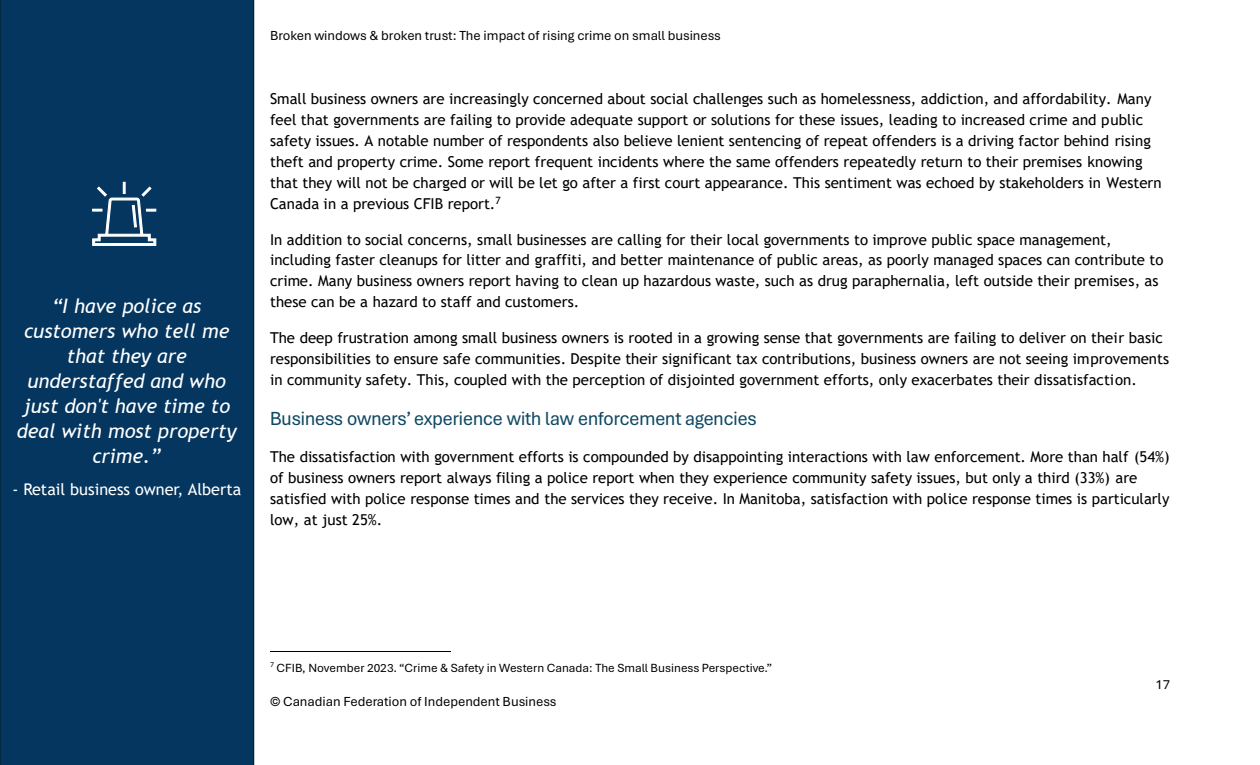
<style>
.page{position:relative;width:1260px;height:765px;background:#fff}
.page>*{position:absolute;margin:0;border:0;box-sizing:border-box;transform-origin:0 0}
.t1{font:italic 20px/25px "Trebuchet MS";color:#fff;text-align:center}
.t2{font:20px "Aptos Display";color:#0f4761}
.t3{font:16.25px "Trebuchet MS";color:#fff}
.t4{font:15px/20.9px "Trebuchet MS";color:#000}
.t5{font:13.75px "Aptos";letter-spacing:-.005em;color:#000}
.t6{font:12.5px "Aptos";color:#000}
.s1{font-style:italic}
</style>
<div class="page">
<hr style="left:270px;top:651px;width:180px;height:1px;background:#000">
<div style="left:0;top:0;width:254px;height:765px;background:#05365f"></div>
<svg style="left:92px;top:178px;width:65px;height:68px"></svg>
<p class="t1" style="left:17px;top:293px;width:221px">“I have police as customers who tell me that they are understaffed and who just don't have time to deal with most property crime.”</p>
<p class="t3" style="left:12px;top:479px;width:230px"><span class="s1">-</span> Retail business owner, Alberta</p>
<p class="t5" style="left:270px;top:27px;width:452px">Broken windows &amp; broken trust: The impact of rising crime on small business</p>
<p class="t4" style="left:270px;top:88px;width:893px">Small business owners are increasingly concerned about social challenges such as homelessness, addiction, and affordability. Many feel that governments are failing to provide adequate support or solutions for these issues, leading to increased crime and public safety issues. A notable number of respondents also believe lenient sentencing of repeat offenders is a driving factor behind rising theft and property crime. Some report frequent incidents where the same offenders repeatedly return to their premises knowing that they will not be charged or will be let go after a first court appearance. This sentiment was echoed by stakeholders in Western Canada in a previous CFIB report.<sup>7</sup></p>
<p class="t4" style="left:270px;top:229px;width:895px">In addition to social concerns, small businesses are calling for their local governments to improve public space management, including faster cleanups for litter and graffiti, and better maintenance of public areas, as poorly managed spaces can contribute to crime. Many business owners report having to clean up hazardous waste, such as drug paraphernalia, left outside their premises, as these can be a hazard to staff and customers.</p>
<p class="t4" style="left:270px;top:327px;width:901px">The deep frustration among small business owners is rooted in a growing sense that governments are failing to deliver on their basic responsibilities to ensure safe communities. Despite their significant tax contributions, business owners are not seeing improvements in community safety. This, coupled with the perception of disjointed government efforts, only exacerbates their dissatisfaction.</p>
<h2 class="t2" style="left:270px;top:407px;width:488px">Business owners’ experience with law enforcement agencies</h2>
<p class="t4" style="left:270px;top:446px;width:901px">The dissatisfaction with government efforts is compounded by disappointing interactions with law enforcement. More than half (54%) of business owners report always filing a police report when they experience community safety issues, but only a third (33%) are satisfied with police response times and the services they receive. In Manitoba, satisfaction with police response times is particularly low, at just 25%.</p>
<p class="t6" style="left:270px;top:660px;width:504px"><sup>7</sup> CFIB, November 2023. “Crime &amp; Safety in Western Canada: The Small Business Perspective.”</p>
<p class="t5" style="left:270px;top:693px;width:288px">© Canadian Federation of Independent Business</p>
<p class="t5" style="left:1155px;top:676px;width:16px">17</p>
</div>
